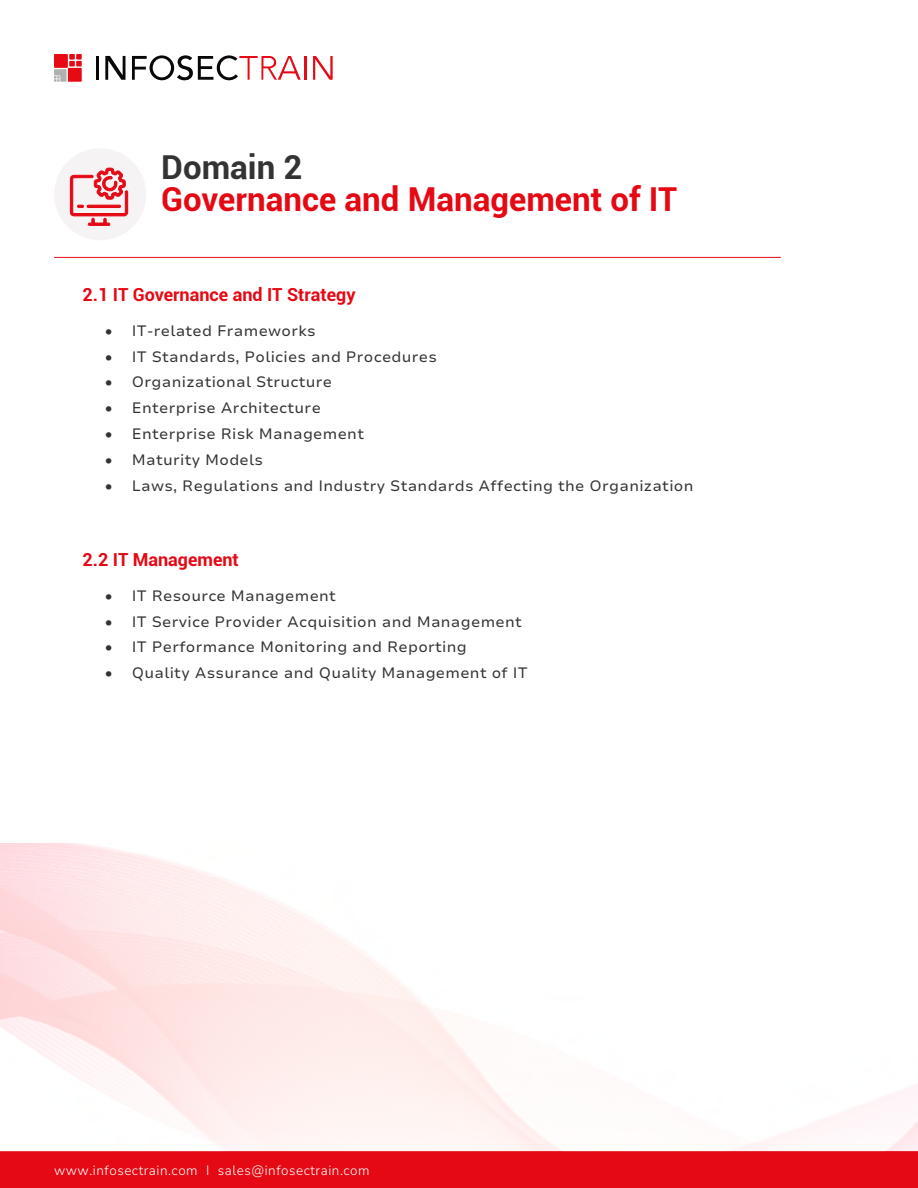
<style>
.page{position:relative;width:918px;height:1188px;background:#fff}
.page>*{position:absolute;margin:0;border:0;box-sizing:border-box;transform-origin:0 0}
.t1{font:700 33px "Roboto";color:#e50914}
.t2{font:700 33px "Roboto";color:#333}
.t3{font:700 18px "Roboto";color:#e50914}
.t4{font:200 15px "Nunito Sans 12 pt";letter-spacing:.02em;color:#333}
.t5{font:200 13.5px "Nunito Sans 12 pt";letter-spacing:.04em;color:#fff}
</style>
<div class="page">
<div style="left:0;top:1151px;width:918px;height:37px;background:#e50914"></div>
<svg style="left:54px;top:54px;width:28px;height:28px"></svg>
<hr style="left:96px;top:56px;width:3px;height:24px;background:#080808">
<svg style="left:105px;top:56px;width:20px;height:24px"></svg>
<svg style="left:132px;top:55px;width:169px;height:26px"></svg>
<hr style="left:304px;top:56px;width:2px;height:24px;background:#e60a14">
<svg style="left:313px;top:56px;width:20px;height:24px"></svg>
<div style="left:54px;top:148px;width:92px;height:92px;background:#f6f3f4;border-radius:50%"></div>
<hr style="left:54px;top:257px;width:727px;height:1px;background:#e50914">
<svg style="left:70px;top:168px;width:58px;height:58px"></svg>
<h1 class="t2" style="left:161px;top:144px;width:143px">Domain 2</h1>
<h1 class="t1" style="left:161px;top:176px;width:517px">Governance and Management of IT</h1>
<p class="t3" style="left:83px;top:282px;width:274px">2.1 IT Governance and IT Strategy</p>
<p class="t4" style="left:105px;top:320px;width:212px">• IT-related Frameworks</p>
<p class="t4" style="left:105px;top:346px;width:334px">• IT Standards, Policies and Procedures</p>
<p class="t4" style="left:105px;top:372px;width:229px">• Organizational Structure</p>
<p class="t4" style="left:105px;top:398px;width:218px">• Enterprise Architecture</p>
<p class="t4" style="left:105px;top:423px;width:261px">• Enterprise Risk Management</p>
<p class="t4" style="left:105px;top:449px;width:160px">• Maturity Models</p>
<p class="t4" style="left:105px;top:475px;width:590px">• Laws, Regulations and Industry Standards Affecting the Organization</p>
<p class="t3" style="left:83px;top:547px;width:158px">2.2 IT Management</p>
<p class="t4" style="left:105px;top:585px;width:233px">• IT Resource Management</p>
<p class="t4" style="left:105px;top:611px;width:419px">• IT Service Provider Acquisition and Management</p>
<p class="t4" style="left:105px;top:637px;width:364px">• IT Performance Monitoring and Reporting</p>
<p class="t4" style="left:105px;top:663px;width:424px">• Quality Assurance and Quality Management of IT</p>
<p class="t5" style="left:54px;top:1161px;width:317px">www.infosectrain.com I sales@infosectrain.com</p>
</div>
